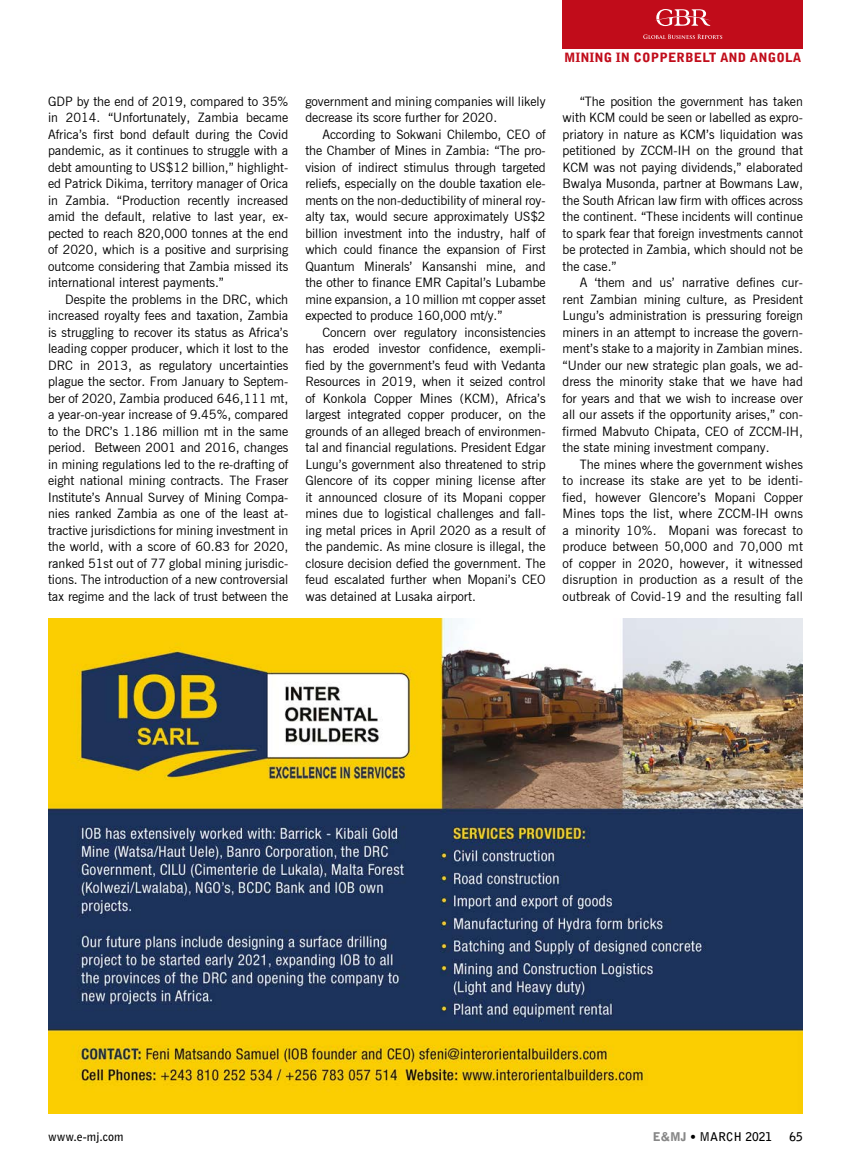
<style>
.page{position:relative;width:851px;height:1161px;background:#fff}
.page>*{position:absolute;margin:0;border:0;box-sizing:border-box;transform-origin:0 0}
.t1{font:12.75px/16.5px "News Gothic BT";color:#000;text-align:justify}
.t2{font:900 12.75px "Bell Gothic Std";letter-spacing:.01em;color:#c10c1a}
.t3{font:700 12px "Bell Gothic Std";color:#000}
.s1{font-weight:900;color:#878787}
.s2{font-weight:900}
</style>
<div class="page">
<div style="left:562px;top:0;width:240px;height:48px;background:#c10c1a"></div>
<svg style="left:643px;top:34px;width:79px;height:5px"></svg>
<svg style="left:655px;top:9px;width:56px;height:17px"></svg>
<img style="left:48px;top:619px;width:754px;height:494px">
<p class="t1" style="left:48px;top:93px;width:242px">GDP by the end of 2019, compared to 35% in 2014. “Unfortunately, Zambia became Africa’s first bond default during the Covid pandemic, as it continues to struggle with a debt amounting to US$12 billion,” highlight&shy;ed Patrick Dikima, territory manager of Orica in Zambia. “Production recently increased amid the default, relative to last year, ex&shy;pected to reach 820,000 tonnes at the end of 2020, which is a positive and surprising outcome considering that Zambia missed its international interest payments.”</p>
<p class="t1" style="left:48px;top:291px;width:242px;text-indent:17px">Despite the problems in the DRC, which increased royalty fees and taxation, Zambia is struggling to recover its status as Africa’s leading copper producer, which it lost to the DRC in 2013, as regulatory uncertainties plague the sector. From January to Septem&shy;ber of 2020, Zambia produced 646,111 mt, a year-on-year increase of 9.45%, compared to the DRC’s 1.186 million mt in the same period. Between 2001 and 2016, changes in mining regulations led to the re-drafting of eight national mining contracts. The Fraser Institute’s Annual Survey of Mining Compa&shy;nies ranked Zambia as one of the least at&shy;tractive jurisdictions for mining investment in the world, with a score of 60.83 for 2020, ranked 51st out of 77 global mining jurisdic&shy;tions. The introduction of a new controversial tax regime and the lack of trust between the</p>
<p class="t1" style="left:305px;top:93px;width:242px">government and mining companies will likely decrease its score further for 2020.</p>
<p class="t1" style="left:305px;top:126px;width:242px;text-indent:17px">According to Sokwani Chilembo, CEO of the Chamber of Mines in Zambia: “The pro&shy;vision of indirect stimulus through targeted reliefs, especially on the double taxation ele&shy;ments on the non-deductibility of mineral roy&shy;alty tax, would secure approximately US$2 billion investment into the industry, half of which could finance the expansion of First Quantum Minerals’ Kansanshi mine, and the other to finance EMR Capital’s Lubambe mine expansion, a 10 million mt copper asset expected to produce 160,000 mt/y.”</p>
<p class="t1" style="left:305px;top:324px;width:242px;text-indent:17px">Concern over regulatory inconsistencies has eroded investor confidence, exempli&shy;fied by the government’s feud with Vedanta Resources in 2019, when it seized control of Konkola Copper Mines (KCM), Africa’s largest integrated copper producer, on the grounds of an alleged breach of environmen&shy;tal and financial regulations. President Edgar Lungu’s government also threatened to strip Glencore of its copper mining license after it announced closure of its Mopani copper mines due to logistical challenges and fall&shy;ing metal prices in April 2020 as a result of the pandemic. As mine closure is illegal, the closure decision defied the government. The feud escalated further when Mopani’s CEO was detained at Lusaka airport.</p>
<p class="t2" style="left:564px;top:50px;width:239px">MINING IN COPPERBELT AND ANGOLA</p>
<p class="t1" style="left:562px;top:93px;width:242px;text-indent:17px">“The position the government has taken with KCM could be seen or labelled as expro&shy;priatory in nature as KCM’s liquidation was petitioned by ZCCM-IH on the ground that KCM was not paying dividends,” elaborated Bwalya Musonda, partner at Bowmans Law, the South African law firm with offices across the continent. “These incidents will continue to spark fear that foreign investments cannot be protected in Zambia, which should not be the case.”</p>
<p class="t1" style="left:562px;top:274px;width:242px;text-indent:17px">A ‘them and us’ narrative defines cur&shy;rent Zambian mining culture, as President Lungu’s administration is pressuring foreign miners in an attempt to increase the govern&shy;ment’s stake to a majority in Zambian mines. “Under our new strategic plan goals, we ad&shy;dress the minority stake that we have had for years and that we wish to increase over all our assets if the opportunity arises,” con&shy;firmed Mabvuto Chipata, CEO of ZCCM-IH, the state mining investment company.</p>
<p class="t1" style="left:562px;top:456px;width:242px;text-indent:17px">The mines where the government wishes to increase its stake are yet to be identi&shy;fied, however Glencore’s Mopani Copper Mines tops the list, where ZCCM-IH owns a minority 10%. Mopani was forecast to produce between 50,000 and 70,000 mt of copper in 2020, however, it witnessed disruption in production as a result of the outbreak of Covid-19 and the resulting fall</p>
<p class="t3" style="left:48px;top:1130px;width:77px">www.e-mj.com</p>
<p class="t3" style="left:652px;top:1130px;width:121px"><span class="s1">E&amp;MJ</span> <span class="s2">•</span> MARCH 2021</p>
<p class="t3" style="left:789px;top:1130px;width:15px">65</p>
</div>
